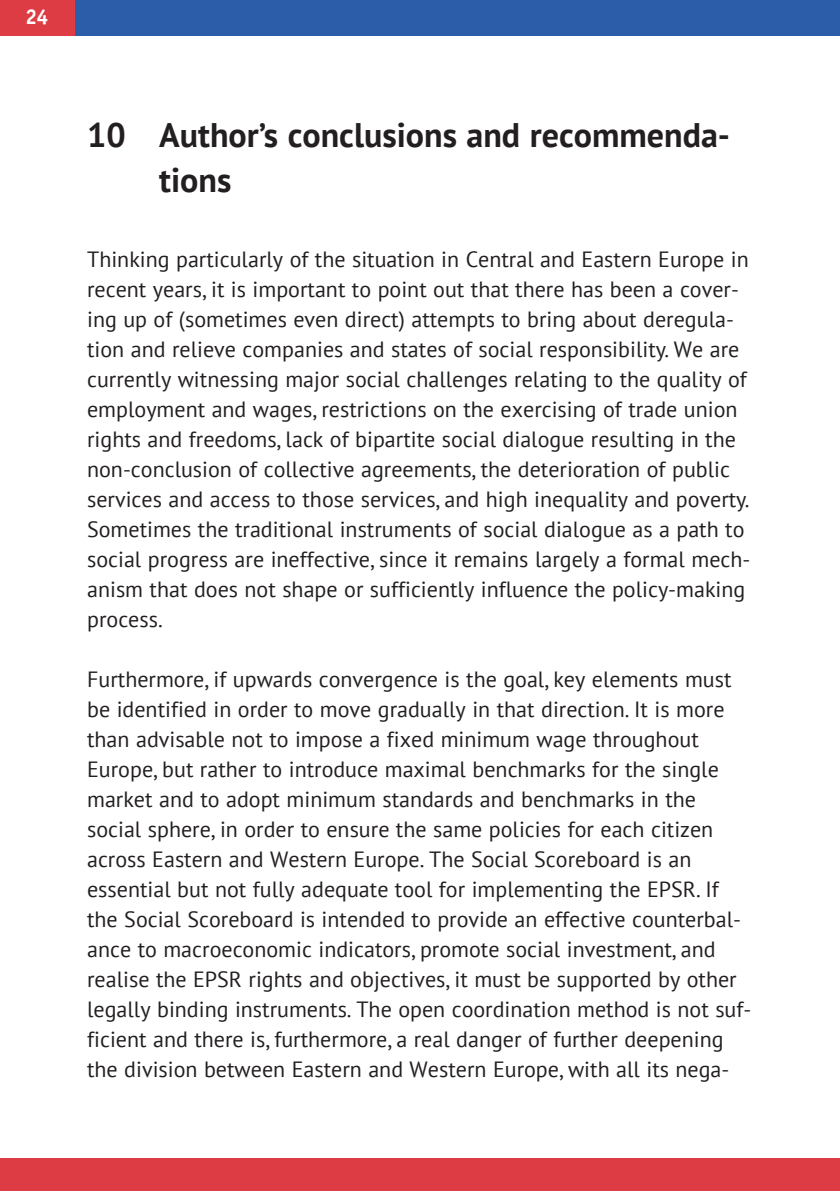
<style>
.page{position:relative;width:840px;height:1191px;background:#fff}
.page>*{position:absolute;margin:0;border:0;box-sizing:border-box;transform-origin:0 0}
.t1{font:700 34px/45px "PT Sans";color:#231f20}
.t2{font:22px/30px "PT Sans";color:#231f20}
.t3{font:700 22px "Officina Sans";color:#fff}
</style>
<div class="page">
<div style="left:0;top:1158px;width:839px;height:32px;background:#dd3c45"></div>
<div style="left:0;top:0;width:84px;height:36px;background:#dd3c45"></div>
<div style="left:76px;top:0;width:763px;height:36px;background:#2b5da9"></div>
<p class="t3" style="left:25px;top:8px;width:24px">24</p>
<p class="t1" style="left:159px;top:114px;width:572px;text-indent:-72px">10 Author’s conclusions and recommenda&shy;tions</p>
<p class="t2" style="left:87px;top:245px;width:664px">Thinking particularly of the situation in Central and Eastern Europe in recent years, it is important to point out that there has been a cover&shy;ing up of (sometimes even direct) attempts to bring about deregula&shy;tion and relieve companies and states of social responsibility. We are currently witnessing major social challenges relating to the quality of employment and wages, restrictions on the exercising of trade union rights and freedoms, lack of bipartite social dialogue resulting in the non-conclusion of collective agreements, the deterioration of public services and access to those services, and high inequality and poverty.<br>Sometimes the traditional instruments of social dialogue as a path to social progress are ineffective, since it remains largely a formal mech&shy;anism that does not shape or sufficiently influence the policy-making process.</p>
<p class="t2" style="left:87px;top:665px;width:665px">Furthermore, if upwards convergence is the goal, key elements must be identified in order to move gradually in that direction. It is more than advisable not to impose a fixed minimum wage throughout Europe, but rather to introduce maximal benchmarks for the single market and to adopt minimum standards and benchmarks in the social sphere, in order to ensure the same policies for each citizen across Eastern and Western Europe. The Social Scoreboard is an essential but not fully adequate tool for implementing the EPSR. If the Social Scoreboard is intended to provide an effective counterbal&shy;ance to macroeconomic indicators, promote social investment, and realise the EPSR rights and objectives, it must be supported by other legally binding instruments. The open coordination method is not suf&shy;ficient and there is, furthermore, a real danger of further deepening the division between Eastern and Western Europe, with all its nega-</p>
</div>
